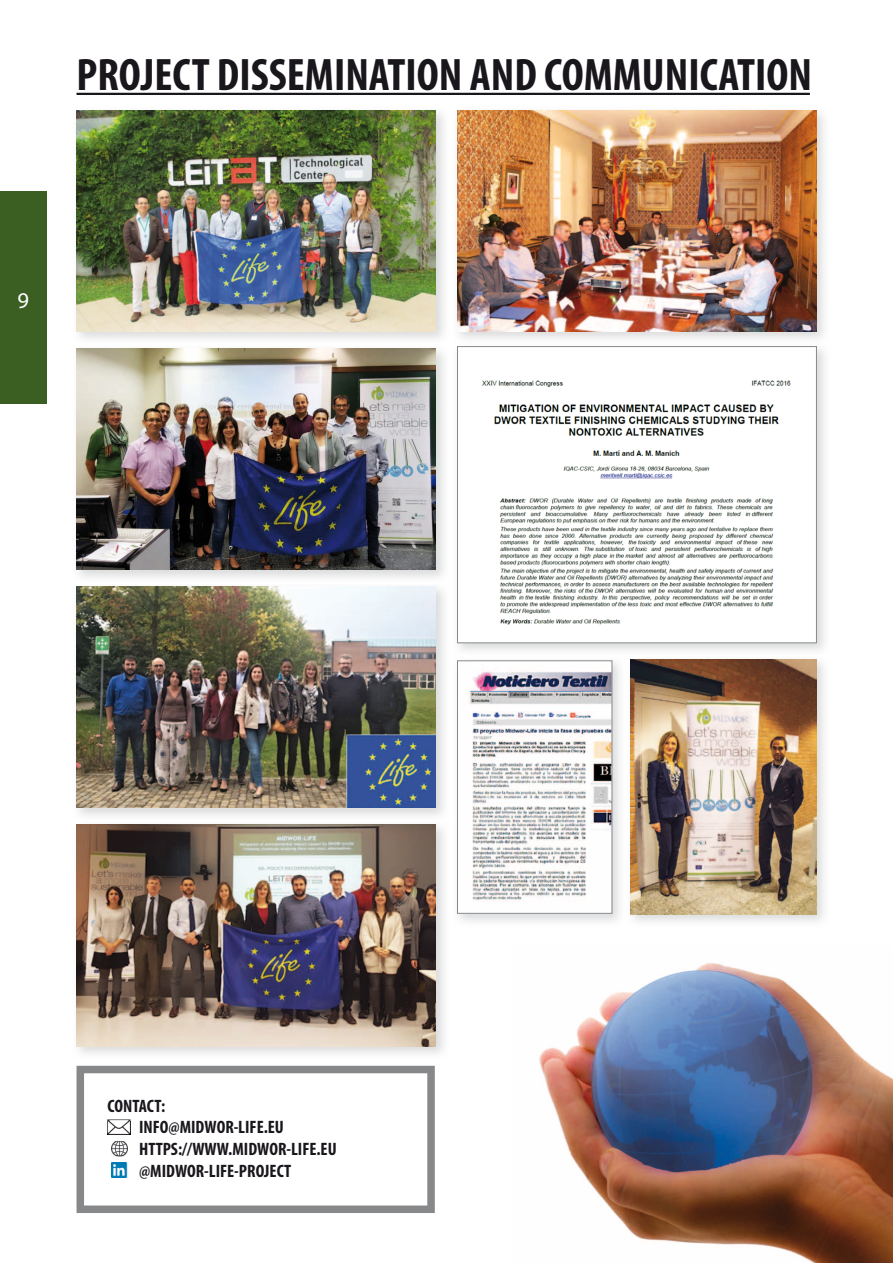
<style>
.page{position:relative;width:893px;height:1263px;background:#fff}
.page>*{position:absolute;margin:0;border:0;box-sizing:border-box;transform-origin:0 0}
.t1{font:700 condensed 45.75px "Myriad Pro";color:#1a171c}
.t2{font:22.5px "Myriad Pro";color:#fff}
.t3{font:700 condensed 18px/21.6px "Myriad Pro";color:#1a171c}
</style>
<div class="page">
<svg style="left:77px;top:1066px;width:358px;height:147px"></svg>
<img style="left:107px;top:1119px;width:23px;height:15px">
<img style="left:108px;top:1121px;width:22px;height:13px">
<img style="left:112px;top:1141px;width:15px;height:15px">
<img style="left:112px;top:1142px;width:15px;height:13px">
<img style="left:112px;top:1163px;width:16px;height:15px">
<hr style="left:77px;top:93px;width:733px;height:2px;background:#1a171c">
<img style="left:76px;top:110px;width:368px;height:468px">
<img style="left:77px;top:111px;width:359px;height:221px">
<img style="left:457px;top:110px;width:367px;height:229px">
<img style="left:457px;top:111px;width:359px;height:221px">
<img style="left:459px;top:659px;width:365px;height:263px">
<img style="left:630px;top:660px;width:186px;height:254px">
<img style="left:481px;top:380px;width:310px;height:245px">
<div style="left:457px;top:346px;width:360px;height:297px;border:1px solid #87888a"></div>
<img style="left:459px;top:662px;width:151px;height:250px">
<div style="left:457px;top:660px;width:155px;height:254px;border:1px solid #87888a"></div>
<img style="left:76px;top:344px;width:368px;height:1px">
<img style="left:77px;top:349px;width:359px;height:221px">
<img style="left:76px;top:586px;width:368px;height:230px">
<img style="left:77px;top:587px;width:359px;height:221px">
<img style="left:76px;top:824px;width:368px;height:230px">
<img style="left:77px;top:825px;width:359px;height:221px">
<img style="left:539px;top:963px;width:354px;height:300px">
<div style="left:0;top:191px;width:47px;height:213px;background:#3b5f23"></div>
<h1 class="t1" style="left:77px;top:49px;width:737px">PROJECT DISSEMINATION AND COMMUNICATION</h1>
<p class="t2" style="left:17px;top:287px;width:13px">9</p>
<p class="t3" style="left:139px;top:1095px;width:199px;text-indent:-31px">CONTACT:<br>INFO@MIDWOR-LIFE.EU<br>HTTPS://WWW.MIDWOR-LIFE.EU @MIDWOR-LIFE-PROJECT</p>
</div>
